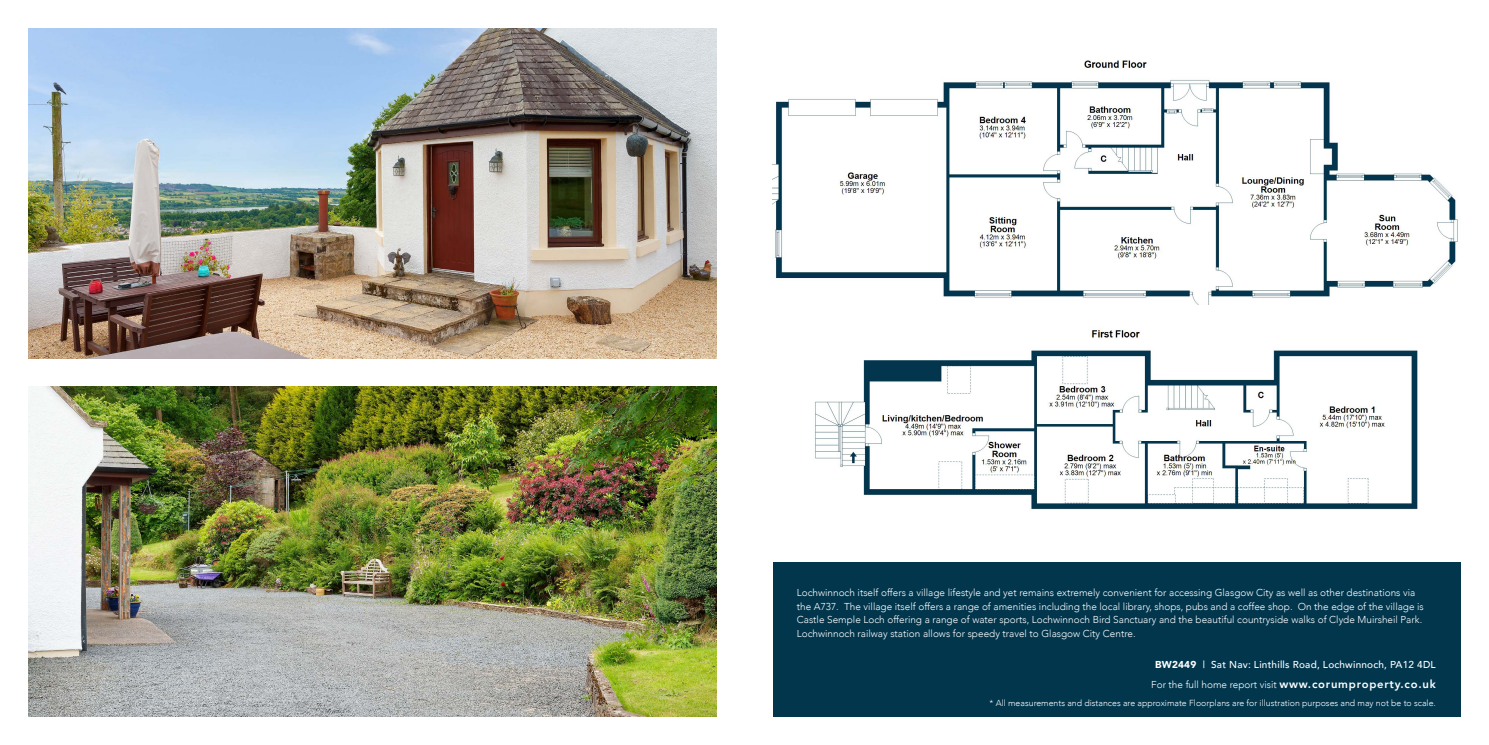
<style>
.page{position:relative;width:1489px;height:745px;background:#fff}
.page>*{position:absolute;margin:0;border:0;box-sizing:border-box;transform-origin:0 0}
.t1{font:300 10px/13.8px "Avenir";color:#fff}
.t2{font:500 10px/20px "Avenir";letter-spacing:.02em;color:#fff;text-align:center}
.t3{font:300 8.75px "Avenir";color:#fff}
.s1{font-weight:900}
.s2{font-weight:300}
.s3{font-weight:800;font-size:11.25px}
</style>
<div class="page">
<div style="left:772px;top:562px;width:688px;height:154px;background:#01364d"></div>
<img style="left:28px;top:386px;width:688px;height:330px">
<img style="left:28px;top:28px;width:688px;height:330px">
<img style="left:815px;top:328px;width:603px;height:182px">
<img style="left:772px;top:59px;width:686px;height:245px">
<p class="t1" style="left:796px;top:585px;width:628px">Lochwinnoch itself offers a village lifestyle and yet remains extremely convenient for accessing Glasgow City as well as other destinations via the A737. The village itself offers a range of amenities including the local library, shops, pubs and a coffee shop. On the edge of the village is Castle Semple Loch offering a range of water sports, Lochwinnoch Bird Sanctuary and the beautiful countryside walks of Clyde Muirsheil Park.<br>Lochwinnoch railway station allows for speedy travel to Glasgow City Centre.</p>
<p class="t2" style="left:1151px;top:653px;width:286px"><span class="s1">BW2449</span> | Sat Nav: Linthills Road, Lochwinnoch, PA12 4DL<br><span class="s2">For the full home report visit</span> <span class="s3">www.corumproperty.co.uk</span></p>
<p class="t3" style="left:989px;top:697px;width:448px">* All measurements and distances are approximate Floorplans are for illustration purposes and may not be to scale.</p>
</div>
